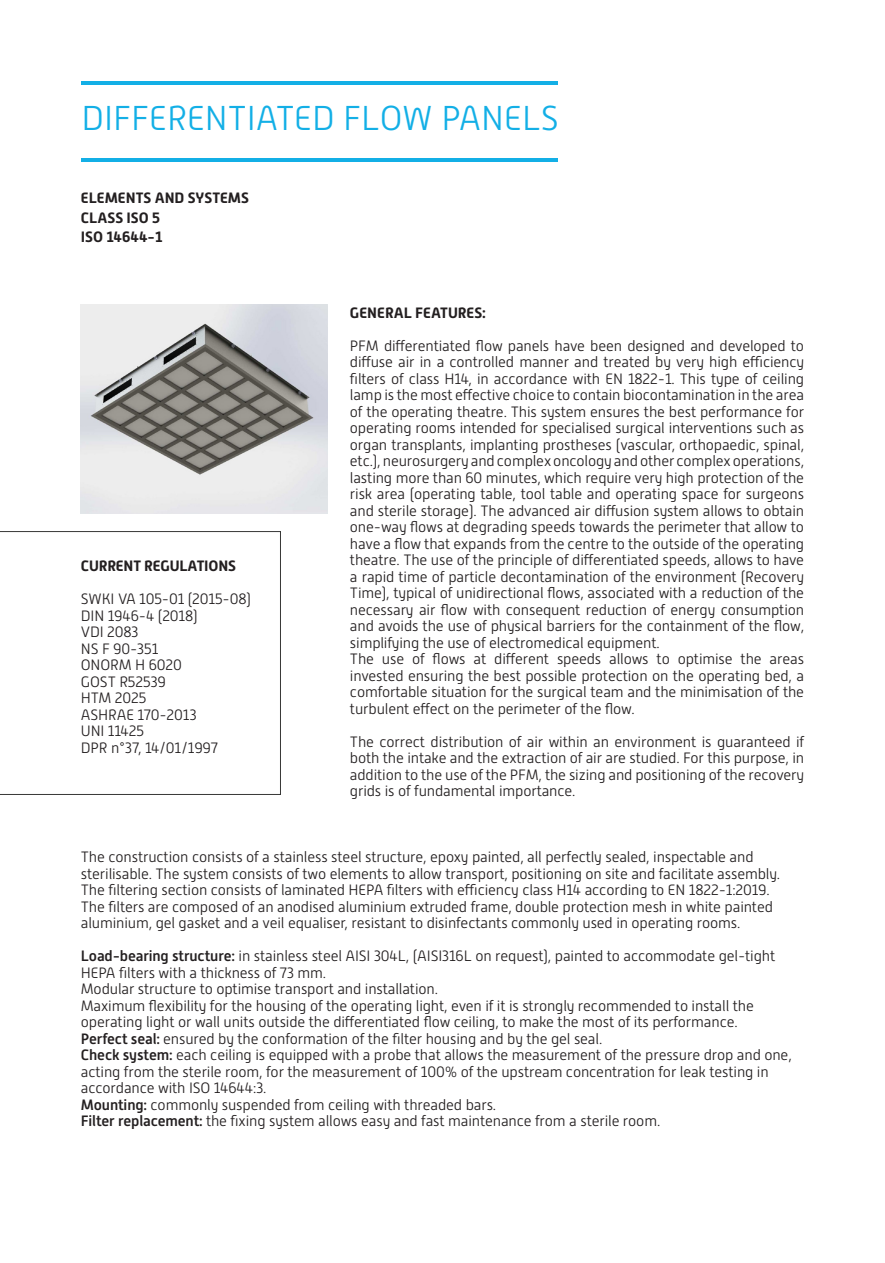
<style>
.page{position:relative;width:885px;height:1263px;background:#fff}
.page>*{position:absolute;margin:0;border:0;box-sizing:border-box;transform-origin:0 0}
.t1{font:300 34.5px "Alwyn New";color:#13afe6}
.t2{font:300 15px/16.5px "Alwyn New";letter-spacing:-.01em;color:#231f20}
.t3{font:700 15px "Alwyn New";color:#231f20}
.s1{font-weight:500}
</style>
<div class="page">
<hr style="left:81px;top:81px;width:476px;height:4px;background:#13afe6">
<hr style="left:81px;top:158px;width:476px;height:4px;background:#13afe6">
<img style="left:81px;top:304px;width:247px;height:209px">
<svg style="left:0;top:531px;width:281px;height:264px"></svg>
<p class="t1" style="left:82px;top:99px;width:479px">DIFFERENTIATED FLOW PANELS</p>
<p class="t3" style="left:81px;top:189px;width:170px">ELEMENTS AND SYSTEMS</p>
<p class="t3" style="left:81px;top:209px;width:81px">CLASS ISO 5</p>
<p class="t3" style="left:81px;top:228px;width:83px">ISO 14644-1</p>
<p class="t3" style="left:81px;top:557px;width:157px">CURRENT REGULATIONS</p>
<p class="t2" style="left:81px;top:591px;width:172px">SWKI VA 105-01 (2015-08)</p>
<p class="t2" style="left:81px;top:607px;width:118px">DIN 1946-4 (2018)</p>
<p class="t2" style="left:81px;top:624px;width:59px">VDI 2083</p>
<p class="t2" style="left:81px;top:640px;width:79px">NS F 90-351</p>
<p class="t2" style="left:81px;top:657px;width:103px">ONORM H 6020</p>
<p class="t2" style="left:81px;top:673px;width:87px">GOST R52539</p>
<p class="t2" style="left:81px;top:690px;width:67px">HTM 2025</p>
<p class="t2" style="left:81px;top:706px;width:117px">ASHRAE 170-2013</p>
<p class="t2" style="left:81px;top:723px;width:65px">UNI 11425</p>
<p class="t2" style="left:81px;top:739px;width:139px">DPR n°37, 14/01/1997</p>
<p class="t3" style="left:350px;top:304px;width:138px">GENERAL FEATURES:</p>
<p class="t2" style="left:350px;top:337px;width:455px;text-align:justify">PFM differentiated flow panels have been designed and developed to diffuse air in a controlled manner and treated by very high efficiency filters of class H14, in accordance with EN 1822-1. This type of ceiling lamp is the most effective choice to contain biocontamination in the area of the operating theatre. This system ensures the best performance for operating rooms intended for specialised surgical interventions such as organ transplants, implanting prostheses (vascular, orthopaedic, spinal, etc.), neurosurgery and complex oncology and other complex operations, lasting more than 60 minutes, which require very high protection of the risk area (operating table, tool table and operating space for surgeons and sterile storage). The advanced air diffusion system allows to obtain one-way flows at degrading speeds towards the perimeter that allow to have a flow that expands from the centre to the outside of the operating theatre. The use of the principle of differentiated speeds, allows to have a rapid time of particle decontamination of the environment (Recovery Time), typical of unidirectional flows, associated with a reduction of the necessary air flow with consequent reduction of energy consumption and avoids the use of physical barriers for the containment of the flow, simplifying the use of electromedical equipment.</p>
<p class="t2" style="left:350px;top:651px;width:455px;text-align:justify">The use of flows at different speeds allows to optimise the areas invested ensuring the best possible protection on the operating bed, a comfortable situation for the surgical team and the minimisation of the turbulent effect on the perimeter of the flow.</p>
<p class="t2" style="left:350px;top:733px;width:455px;text-align:justify">The correct distribution of air within an environment is guaranteed if both the intake and the extraction of air are studied. For this purpose, in addition to the use of the PFM, the sizing and positioning of the recovery grids is of fundamental importance.</p>
<p class="t2" style="left:81px;top:849px;width:700px">The construction consists of a stainless steel structure, epoxy painted, all perfectly sealed, inspectable and sterilisable. The system consists of two elements to allow transport, positioning on site and facilitate assembly.<br>The filtering section consists of laminated HEPA filters with efficiency class H14 according to EN 1822-1:2019.<br>The filters are composed of an anodised aluminium extruded frame, double protection mesh in white painted aluminium, gel gasket and a veil equaliser, resistant to disinfectants commonly used in operating rooms.</p>
<p class="t2" style="left:81px;top:948px;width:695px"><span class="s1">Load-bearing structure:</span> in stainless steel AISI 304L, (AISI316L on request), painted to accommodate gel-tight<br>HEPA filters with a thickness of 73 mm.</p>
<p class="t2" style="left:81px;top:981px;width:358px">Modular structure to optimise transport and installation.</p>
<p class="t2" style="left:81px;top:997px;width:674px">Maximum flexibility for the housing of the operating light, even if it is strongly recommended to install the operating light or wall units outside the differentiated flow ceiling, to make the most of its performance.</p>
<p class="t2" style="left:81px;top:1030px;width:523px"><span class="s1">Perfect seal:</span> ensured by the conformation of the filter housing and by the gel seal.</p>
<p class="t2" style="left:81px;top:1047px;width:712px"><span class="s1">Check system:</span> each ceiling is equipped with a probe that allows the measurement of the pressure drop and one, acting from the sterile room, for the measurement of 100% of the upstream concentration for leak testing in accordance with ISO 14644:3.</p>
<p class="t2" style="left:81px;top:1096px;width:417px"><span class="s1">Mounting:</span> commonly suspended from ceiling with threaded bars.</p>
<p class="t2" style="left:81px;top:1113px;width:581px"><span class="s1">Filter replacement:</span> the fixing system allows easy and fast maintenance from a sterile room.</p>
</div>
